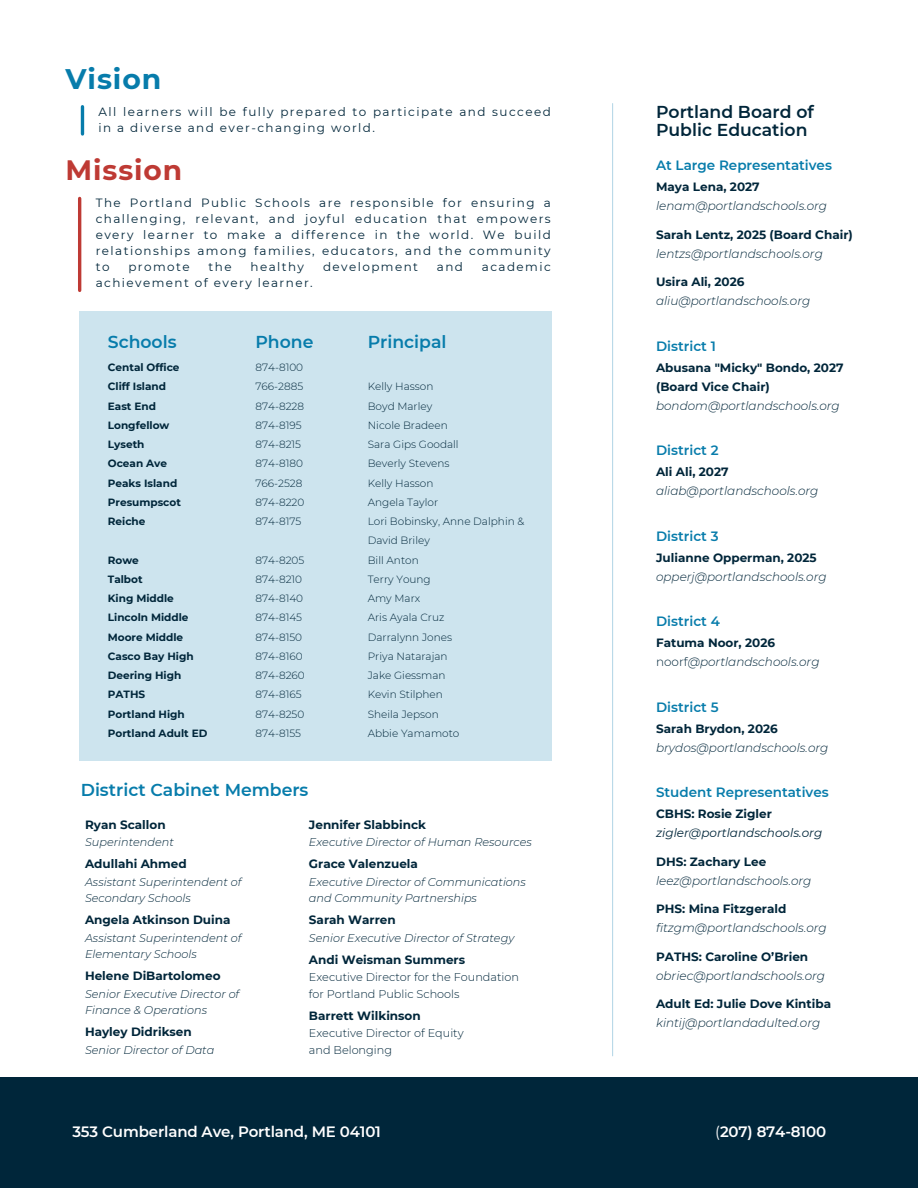
<style>
.page{position:relative;width:918px;height:1188px;background:#fff}
.page>*{position:absolute;margin:0;border:0;box-sizing:border-box;transform-origin:0 0}
.t1{font:700 28.35px "Montserrat";letter-spacing:.03em;color:#077cab}
.t2{font:700 28.05px "Montserrat";letter-spacing:.03em;color:#be3a34}
.t3{font:600 17.25px "Montserrat";color:#077cab}
.t4{font:600 17.25px/18px "Montserrat";color:#00263a}
.t5{font:600 15px "Montserrat";letter-spacing:-.01em;color:#fff}
.t6{font:600 13.5px "Montserrat";color:#077cab}
.t7{font:italic 300 12px/19px "Montserrat";color:#00263a}
.t8{font:12px/15.9px "Montserrat";letter-spacing:.12em;color:#00263a}
.t9{font:700 12px/19px "Montserrat";color:#00263a}
.t10{font:italic 12px/19px "Montserrat";color:#00263a}
.t11{font:italic 300 11.25px/16.8px "Montserrat";color:#00263a}
.t12{font:300 11.25px/16.8px "Montserrat";color:#00263a}
.t13{font:300 10.5px "Montserrat";color:#00263a}
.t14{font:700 10.5px/19.2px "Montserrat";color:#00263a}
.s1{font-weight:700;font-style:normal}
.s2{font-weight:300;font-style:italic}
.s3{font-style:normal}
.s4{font-weight:400}
</style>
<div class="page">
<div style="left:0;top:1078px;width:918px;height:110px;background:#00263a"></div>
<hr style="left:81px;top:107px;width:3px;height:27px;background:#077cab">
<hr style="left:78px;top:198px;width:3px;height:92px;background:#be3a34">
<hr style="left:612px;top:104px;width:1px;height:952px;background:#b9d9e8">
<div style="left:79px;top:311px;width:473px;height:450px;background:#cde4ee"></div>
<h1 class="t1" style="left:66px;top:62px;width:97px">Vision</h1>
<p class="t8" style="left:99px;top:104px;width:454px">All learners will be fully prepared to participate and succeed in a diverse and ever-changing world.</p>
<h5 class="t2" style="left:66px;top:153px;width:118px">Mission</h5>
<h1 class="t8" style="left:96px;top:195px;width:457px;text-align:justify">The Portland Public Schools are responsible for ensuring a challenging, relevant, and joyful education that empowers every learner to make a difference in the world. We build relationships among families, educators, and the community to</h1>
<h1 class="t8" style="left:128px;top:258px;width:63px">promote</h1>
<h1 class="t8" style="left:209px;top:258px;width:25px">the</h1>
<h1 class="t8" style="left:250px;top:258px;width:55px">healthy</h1>
<h1 class="t8" style="left:323px;top:258px;width:97px">development</h1>
<h1 class="t8" style="left:437px;top:258px;width:28px">and</h1>
<h1 class="t8" style="left:482px;top:258px;width:70px">academic</h1>
<h1 class="t8" style="left:96px;top:274px;width:219px">achievement of every learner.</h1>
<p class="t3" style="left:108px;top:332px;width:70px">Schools</p>
<p class="t14" style="left:108px;top:358px;width:73px">Cental Office<br>Cliff Island<br>East End<br>Longfellow<br>Lyseth<br>Ocean Ave</p>
<h5 class="t14" style="left:108px;top:473px;width:75px">Peaks Island<br>Presumpscot<br>Reiche</h5>
<h5 class="t14" style="left:108px;top:550px;width:82px">Rowe<br>Talbot<br>King Middle<br>Lincoln Middle</h5>
<h6 class="t14" style="left:108px;top:627px;width:101px">Moore Middle<br>Casco Bay High<br>Deering High<br>PATHS<br>Portland High<br>Portland Adult ED</h6>
<h6 class="t3" style="left:255px;top:332px;width:59px">Phone</h6>
<p class="t13" style="left:255px;top:361px;width:49px">874-8100</p>
<p class="t13" style="left:255px;top:380px;width:49px">766-2885</p>
<p class="t13" style="left:255px;top:399px;width:50px">874-8228</p>
<p class="t13" style="left:255px;top:419px;width:48px">874-8195</p>
<p class="t13" style="left:255px;top:438px;width:47px">874-8215</p>
<p class="t13" style="left:255px;top:457px;width:49px">874-8180</p>
<p class="t13" style="left:255px;top:476px;width:49px">766-2528</p>
<p class="t13" style="left:255px;top:496px;width:50px">874-8220</p>
<p class="t13" style="left:255px;top:515px;width:47px">874-8175</p>
<p class="t13" style="left:255px;top:553px;width:50px">874-8205</p>
<p class="t13" style="left:255px;top:573px;width:48px">874-8210</p>
<p class="t13" style="left:255px;top:592px;width:49px">874-8140</p>
<p class="t13" style="left:255px;top:611px;width:48px">874-8145</p>
<p class="t13" style="left:255px;top:630px;width:48px">874-8150</p>
<p class="t13" style="left:255px;top:650px;width:49px">874-8160</p>
<p class="t13" style="left:255px;top:669px;width:51px">874-8260</p>
<p class="t13" style="left:255px;top:688px;width:48px">874-8165</p>
<p class="t13" style="left:255px;top:707px;width:50px">874-8250</p>
<p class="t13" style="left:255px;top:727px;width:47px">874-8155</p>
<h5 class="t3" style="left:81px;top:779px;width:229px">District Cabinet Members</h5>
<p class="t3" style="left:368px;top:332px;width:80px">Principal</p>
<h2 class="t13" style="left:368px;top:380px;width:67px">Kelly Hasson</h2>
<p class="t13" style="left:368px;top:399px;width:66px">Boyd Marley</p>
<p class="t13" style="left:368px;top:419px;width:82px">Nicole Bradeen</p>
<p class="t13" style="left:368px;top:438px;width:92px">Sara Gips Goodall</p>
<p class="t13" style="left:368px;top:457px;width:83px">Beverly Stevens</p>
<p class="t13" style="left:368px;top:476px;width:67px">Kelly Hasson</p>
<p class="t13" style="left:368px;top:496px;width:72px">Angela Taylor</p>
<p class="t13" style="left:368px;top:515px;width:158px">Lori Bobinsky, Anne Dalphin &amp;</p>
<p class="t13" style="left:368px;top:534px;width:64px">David Briley</p>
<p class="t13" style="left:368px;top:553px;width:53px">Bill Anton</p>
<p class="t13" style="left:368px;top:573px;width:65px">Terry Young</p>
<p class="t13" style="left:368px;top:592px;width:54px">Amy Marx</p>
<p class="t13" style="left:368px;top:611px;width:78px">Aris Ayala Cruz</p>
<p class="t13" style="left:368px;top:630px;width:86px">Darralynn Jones</p>
<p class="t13" style="left:368px;top:650px;width:81px">Priya Natarajan</p>
<p class="t13" style="left:368px;top:669px;width:79px">Jake Giessman</p>
<p class="t13" style="left:368px;top:688px;width:77px">Kevin Stilphen</p>
<p class="t13" style="left:368px;top:707px;width:73px">Sheila Jepson</p>
<p class="t13" style="left:368px;top:727px;width:93px">Abbie Yamamoto</p>
<h5 class="t9" style="left:85px;top:815px;width:82px">Ryan Scallon</h5>
<h5 class="t11" style="left:85px;top:834px;width:90px">Superintendent</h5>
<h5 class="t9" style="left:85px;top:854px;width:103px">Adullahi Ahmed</h5>
<h5 class="t11" style="left:85px;top:873px;width:158px">Assistant Superintendent of<br>Secondary Schools</h5>
<h5 class="t9" style="left:85px;top:910px;width:147px">Angela Atkinson Duina</h5>
<h5 class="t11" style="left:85px;top:929px;width:158px">Assistant Superintendent of</h5>
<h5 class="t11" style="left:85px;top:946px;width:113px">Elementary Schools</h5>
<h5 class="t9" style="left:85px;top:966px;width:137px">Helene DiBartolomeo</h5>
<h5 class="t11" style="left:85px;top:985px;width:156px">Senior Executive Director of</h5>
<h5 class="t11" style="left:85px;top:1002px;width:124px">Finance &amp; Operations</h5>
<h5 class="t9" style="left:85px;top:1022px;width:108px">Hayley Didriksen</h5>
<h5 class="t11" style="left:85px;top:1041px;width:131px">Senior Director of Data</h5>
<h5 class="t9" style="left:309px;top:815px;width:119px">Jennifer Slabbinck</h5>
<h5 class="t11" style="left:309px;top:834px;width:224px">Executive Director of Human Resources</h5>
<h5 class="t9" style="left:309px;top:854px;width:111px">Grace Valenzuela</h5>
<h5 class="t11" style="left:309px;top:873px;width:218px">Executive Director of Communications and Community Partnerships</h5>
<h5 class="t9" style="left:309px;top:910px;width:88px">Sarah Warren</h5>
<h5 class="t11" style="left:309px;top:929px;width:207px">Senior Executive Director of Strategy</h5>
<h5 class="t9" style="left:309px;top:950px;width:158px">Andi Weisman Summers</h5>
<h5 class="t12" style="left:309px;top:968px;width:212px">Executive Director for the Foundation for Portland Public Schools</h5>
<h5 class="t9" style="left:309px;top:1006px;width:113px">Barrett Wilkinson</h5>
<h5 class="t12" style="left:309px;top:1024px;width:156px">Executive Director of Equity and Belonging</h5>
<p class="t4" style="left:656px;top:103px;width:159px">Portland Board of<br>Public Education</p>
<h2 class="t6" style="left:656px;top:157px;width:177px">At Large Representatives</h2>
<h2 class="t7" style="left:656px;top:178px;width:173px"><span class="s1">Maya Lena, 2027 </span>lenam@portlandschools.org</h2>
<h5 class="t9" style="left:656px;top:225px;width:198px">Sarah Lentz, 2025 (Board Chair) <span class="s2">lentzs@portlandschools.org</span></h5>
<h5 class="t7" style="left:656px;top:273px;width:156px"><span class="s1">Usira Ali, 2026 </span>aliu@portlandschools.org</h5>
<h5 class="t6" style="left:656px;top:338px;width:61px">District 1</h5>
<h5 class="t9" style="left:656px;top:358px;width:189px">Abusana "Micky" Bondo, 2027 (Board Vice Chair) <span class="s2">bondom@portlandschools.org</span></h5>
<h5 class="t6" style="left:656px;top:442px;width:64px">District 2</h5>
<h5 class="t7" style="left:656px;top:463px;width:164px"><span class="s1">Ali Ali, 2027 </span>aliab@portlandschools.org</h5>
<h5 class="t6" style="left:656px;top:528px;width:64px">District 3</h5>
<h5 class="t7" style="left:656px;top:548px;width:172px"><span class="s1">Julianne Opperman, 2025 </span>opperj@portlandschools.org</h5>
<h5 class="t6" style="left:656px;top:613px;width:65px">District 4</h5>
<h5 class="t7" style="left:656px;top:634px;width:165px"><span class="s1">Fatuma Noor, 2026 </span><span class="s3">noorf</span>@portlandschools.org</h5>
<h5 class="t6" style="left:656px;top:699px;width:64px">District 5</h5>
<h5 class="t7" style="left:656px;top:719px;width:174px"><span class="s1">Sarah Brydon, 2026 </span>brydos@portlandschools.org</h5>
<h5 class="t6" style="left:656px;top:784px;width:174px">Student Representatives</h5>
<h5 class="t10" style="left:656px;top:805px;width:168px"><span class="s1">CBHS: Rosie Zigler </span>zigler@portlandschools.org</h5>
<h5 class="t7" style="left:656px;top:852px;width:157px"><span class="s1">DHS: Zachary Lee </span>leez@portlandschools.org</h5>
<h5 class="t7" style="left:656px;top:900px;width:172px"><span class="s1">PHS: Mina Fitzgerald </span>fitzgm@portlandschools.org</h5>
<p class="t7" style="left:656px;top:947px;width:171px"><span class="s1">PATHS: Caroline O’Brien </span>obriec@portlandschools.org</p>
<h2 class="t7" style="left:656px;top:995px;width:177px"><span class="s1">Adult Ed: Julie Dove Kintiba </span>kintij@portlandadulted.org</h2>
<h5 class="t5" style="left:72px;top:1123px;width:310px">353 Cumberland Ave, Portland, ME 04101</h5>
<h5 class="t5" style="left:715px;top:1123px;width:112px"><span class="s4">(</span>207) 874-8100</h5>
</div>
